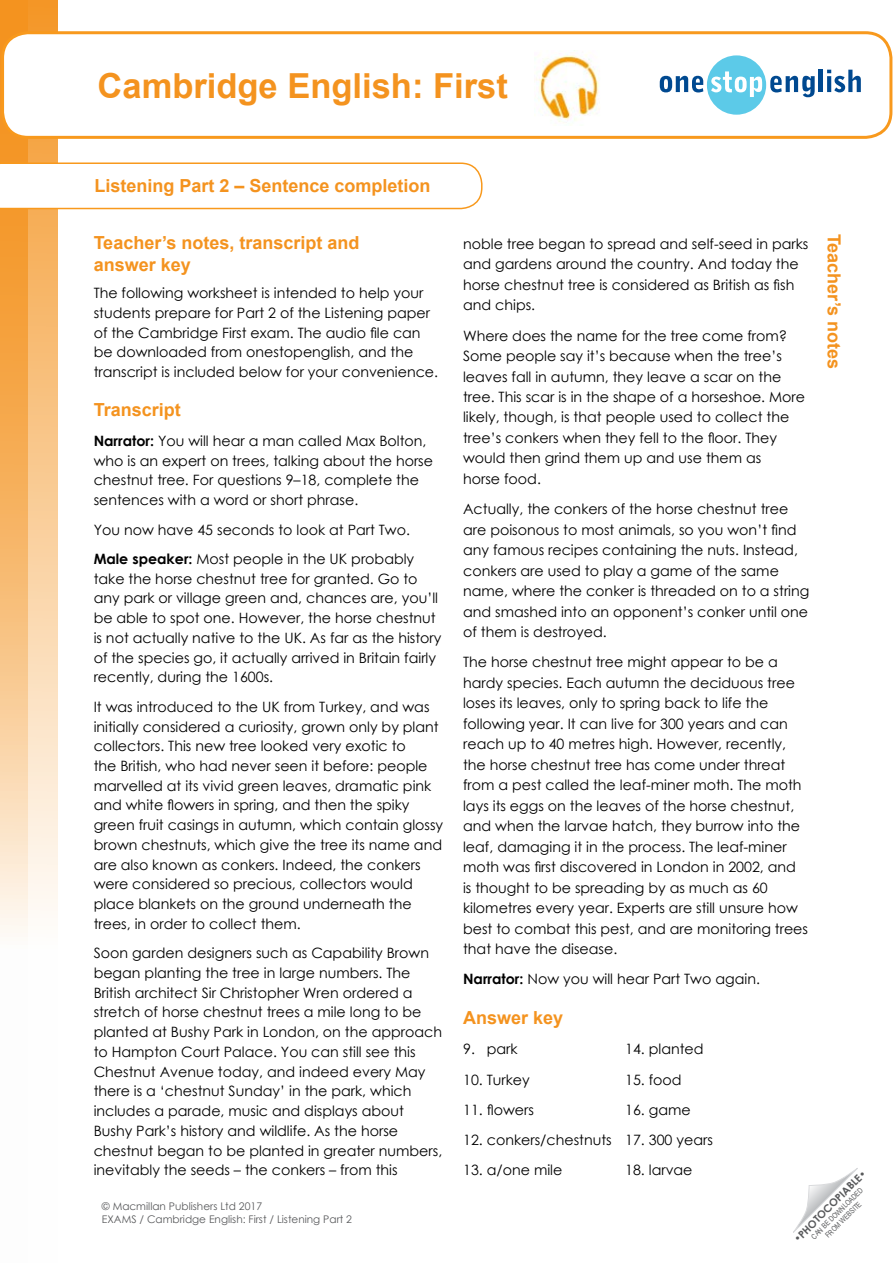
<style>
.page{position:relative;width:893px;height:1263px;background:#fff}
.page>*{position:absolute;margin:0;border:0;box-sizing:border-box;transform-origin:0 0}
.t1{font:700 34.5px "Arial";color:#f4931f}
.t2{font:700 18px/21.9px "Arial";color:#f4931f}
.t3{font:14.25px/19.6px "Century Gothic";color:#000}
.t4{font:10.5px/13.5px "Century Gothic";color:#58595b}
.t5{font:700 10.5px "Century Gothic";color:#58595b}
.t6{font:7.5px/9px "Arial Narrow";color:#58595b;text-align:center}
.s1{font-weight:700}
.s2{font-weight:400}
</style>
<div class="page">
<svg style="left:27px;top:0;width:31px;height:933px"></svg>
<svg style="left:0;top:0;width:27px;height:933px"></svg>
<svg style="left:793px;top:1168px;width:65px;height:65px"></svg>
<div style="left:3px;top:33px;width:888px;height:104px;background:#fff;border-radius:26px"></div>
<div style="left:1px;top:31px;width:891px;height:108px;border:3px solid #f8991d;border-radius:26px"></div>
<svg style="left:0;top:162px;width:482px;height:47px"></svg>
<svg style="left:660px;top:55px;width:155px;height:60px"></svg>
<hr style="left:819px;top:70px;width:4px;height:22px;background:#004990">
<svg style="left:827px;top:70px;width:34px;height:22px"></svg>
<img style="left:536px;top:54px;width:64px;height:69px">
<h1 class="t1" style="left:98px;top:62px;width:412px">Cambridge English: First</h1>
<p class="t2" style="left:94px;top:176px;width:338px">Listening Part 2 – Sentence completion</p>
<p class="t2" style="left:94px;top:232px;width:267px">Teacher’s notes, transcript and answer key</p>
<p class="t3" style="left:94px;top:283px;width:346px">The following worksheet is intended to help your students prepare for Part 2 of the Listening paper of the Cambridge First exam. The audio file can be downloaded from onestopenglish, and the transcript is included below for your convenience.</p>
<p class="t2" style="left:94px;top:400px;width:89px">Transcript</p>
<p class="t3" style="left:94px;top:431px;width:341px"><span class="s1">Narrator:</span> You will hear a man called Max Bolton, who is an expert on trees, talking about the horse chestnut tree. For questions 9–18, complete the sentences with a word or short phrase.</p>
<p class="t3" style="left:94px;top:514px;width:322px;line-height:29.5px">You now have 45 seconds to look at Part Two.<br><span class="s1">Male speaker:</span> Most people in the UK probably</p>
<p class="t3" style="left:94px;top:568px;width:349px">take the horse chestnut tree for granted. Go to any park or village green and, chances are, you’ll be able to spot one. However, the horse chestnut is not actually native to the UK. As far as the history of the species go, it actually arrived in Britain fairly recently, during the 1600s.</p>
<p class="t3" style="left:94px;top:697px;width:351px">It was introduced to the UK from Turkey, and was initially considered a curiosity, grown only by plant collectors. This new tree looked very exotic to<br>the British, who had never seen it before: people marvelled at its vivid green leaves, dramatic pink and white flowers in spring, and then the spiky green fruit casings in autumn, which contain glossy brown chestnuts, which give the tree its name and are also known as conkers. Indeed, the conkers were considered so precious, collectors would place blankets on the ground underneath the trees, in order to collect them.</p>
<p class="t3" style="left:94px;top:943px;width:350px">Soon garden designers such as Capability Brown began planting the tree in large numbers. The British architect Sir Christopher Wren ordered a stretch of horse chestnut trees a mile long to be planted at Bushy Park in London, on the approach to Hampton Court Palace. You can still see this Chestnut Avenue today, and indeed every May there is a ‘chestnut Sunday’ in the park, which includes a parade, music and displays about Bushy Park’s history and wildlife. As the horse chestnut began to be planted in greater numbers, inevitably the seeds – the conkers – from this</p>
<p class="t4" style="left:102px;top:1199px;width:252px">© Macmillan Publishers Ltd 2017<br>EXAMS / Cambridge English: First / Listening Part 2</p>
<p class="t2" style="left:845px;top:234px;width:137px;rotate:90deg">Teacher’s notes</p>
<p class="t3" style="left:463px;top:233px;width:347px;line-height:20.5px">noble tree began to spread and self-seed in parks and gardens around the country. And today the horse chestnut tree is considered as British as fish and chips.</p>
<p class="t3" style="left:463px;top:325px;width:344px;line-height:20.5px">Where does the name for the tree come from?<br>Some people say it’s because when the tree’s leaves fall in autumn, they leave a scar on the tree. This scar is in the shape of a horseshoe. More likely, though, is that people used to collect the tree’s conkers when they fell to the floor. They would then grind them up and use them as<br>horse food.</p>
<p class="t3" style="left:463px;top:498px;width:348px;line-height:20.5px">Actually, the conkers of the horse chestnut tree are poisonous to most animals, so you won’t find any famous recipes containing the nuts. Instead, conkers are used to play a game of the same name, where the conker is threaded on to a string and smashed into an opponent’s conker until one of them is destroyed.</p>
<p class="t3" style="left:463px;top:652px;width:346px;line-height:20.5px">The horse chestnut tree might appear to be a hardy species. Each autumn the deciduous tree loses its leaves, only to spring back to life the following year. It can live for 300 years and can reach up to 40 metres high. However, recently, the horse chestnut tree has come under threat from a pest called the leaf-miner moth. The moth lays its eggs on the leaves of the horse chestnut, and when the larvae hatch, they burrow into the leaf, damaging it in the process. The leaf-miner moth was first discovered in London in 2002, and<br>is thought to be spreading by as much as 60 kilometres every year. Experts are still unsure how best to combat this pest, and are monitoring trees that have the disease.</p>
<p class="t3" style="left:463px;top:969px;width:298px"><span class="s1">Narrator:</span> Now you will hear Part Two again.</p>
<p class="t2" style="left:463px;top:1007px;width:102px">Answer key</p>
<p class="t3" style="left:463px;top:1039px;width:56px">9. park</p>
<p class="t3" style="left:625px;top:1039px;width:80px">14. planted</p>
<p class="t3" style="left:463px;top:1069px;width:68px">10. Turkey</p>
<p class="t3" style="left:625px;top:1069px;width:58px">15. food</p>
<p class="t3" style="left:463px;top:1100px;width:72px">11. flowers</p>
<p class="t3" style="left:625px;top:1100px;width:67px">16. game</p>
<p class="t3" style="left:463px;top:1130px;width:251px">12. conkers/chestnuts 17. 300 years</p>
<p class="t3" style="left:463px;top:1160px;width:101px">13. a/one mile</p>
<p class="t3" style="left:625px;top:1160px;width:69px">18. larvae</p>
<p class="t5" style="left:790px;top:1235px;width:99px;rotate:-45deg"><span class="s2">•</span>PHOTOCOPIABLE<span class="s2">•</span></p>
<p class="t6" style="left:809px;top:1234px;width:71px;rotate:-45deg">CAN BE DOWNLOADED<br>FROM WEBSITE</p>
</div>
